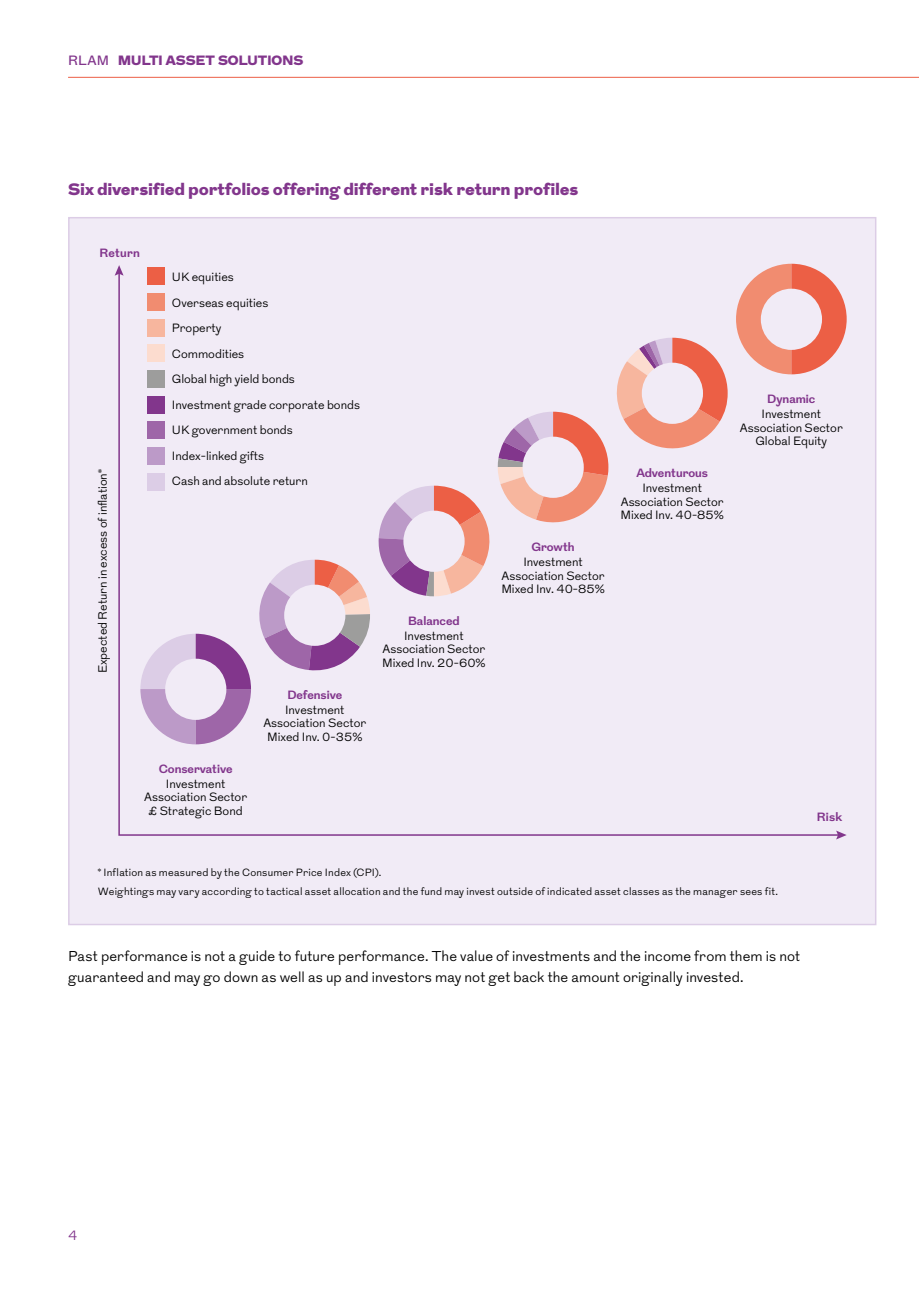
<style>
.page{position:relative;width:919px;height:1289px;background:#fff}
.page>*{position:absolute;margin:0;border:0;box-sizing:border-box;transform-origin:0 0}
.t1{font:900 16.5px "Grot";letter-spacing:.025em;color:#82368c}
.t2{font:300 14.25px/20.2px "Grot";letter-spacing:.01em;color:#000}
.t3{font:900 13.5px "Grot";letter-spacing:.01em;color:#82368c}
.t4{font:300 13.5px "Grot";color:#82368c}
.t5{font:300 12px/13.5px "Grot";color:#000;text-align:center}
.t6{font:700 12px "Grot";color:#82368c}
.t7{font:300 10.5px/19.2px "Grot";letter-spacing:.02em;color:#000}
.s1{font-weight:500}
.s2{font-family:"Adobe Caslon";font-weight:400}
</style>
<div class="page">
<div style="left:68px;top:217px;width:808px;height:708px;background:#f1ebf6;border:2px solid #dccde6"></div>
<svg style="left:764px;top:264px;width:82px;height:81px"></svg>
<svg style="left:118px;top:271px;width:722px;height:565px"></svg>
<svg style="left:836px;top:830px;width:10px;height:9px"></svg>
<svg style="left:115px;top:265px;width:8px;height:11px"></svg>
<div style="left:147px;top:268px;width:17px;height:17px;background:#ec5f45"></div>
<div style="left:147px;top:293px;width:17px;height:17px;background:#f18c70"></div>
<div style="left:147px;top:319px;width:17px;height:17px;background:#f7b69e"></div>
<div style="left:147px;top:345px;width:17px;height:17px;background:#fcdccf"></div>
<div style="left:147px;top:370px;width:17px;height:17px;background:#9d9d9c"></div>
<div style="left:147px;top:396px;width:17px;height:17px;background:#82368c"></div>
<div style="left:147px;top:421px;width:17px;height:18px;background:#9e66a8"></div>
<div style="left:147px;top:447px;width:17px;height:17px;background:#bc9ac8"></div>
<div style="left:147px;top:473px;width:17px;height:17px;background:#dccde6"></div>
<hr style="left:68px;top:77px;width:850px;height:1px;background:#ec5f45">
<p class="t3" style="left:68px;top:50px;width:237px"><span class="s1">RLAM</span> MULTI ASSET SOLUTIONS</p>
<h1 class="t1" style="left:68px;top:178px;width:511px">Six diversified portfolios offering different risk return profiles</h1>
<p class="t6" style="left:100px;top:244px;width:42px">Return</p>
<p class="t5" style="left:96px;top:673px;width:206px;rotate:-90deg">Expected Return in excess of inflation<span class="s2">*</span></p>
<p class="t5" style="left:172px;top:265px;width:190px;line-height:25.5px;text-align:left">UK equities<br>Overseas equities<br>Property<br>Commodities<br>Global high yield bonds<br>Investment grade corporate bonds<br>UK government bonds<br>Index-linked gifts<br>Cash and absolute return</p>
<p class="t6" style="left:287px;top:686px;width:56px">Defensive</p>
<p class="t5" style="left:263px;top:703px;width:104px">Investment<br>Association Sector<br>Mixed Inv. 0-35%</p>
<p class="t6" style="left:159px;top:760px;width:75px">Conservative</p>
<p class="t5" style="left:144px;top:777px;width:104px">Investment<br>Association Sector £ Strategic Bond</p>
<p class="t6" style="left:408px;top:612px;width:53px">Balanced</p>
<p class="t5" style="left:382px;top:629px;width:105px">Investment<br>Association Sector<br>Mixed Inv. 20-60%</p>
<p class="t6" style="left:531px;top:538px;width:44px">Growth</p>
<p class="t5" style="left:501px;top:555px;width:105px">Investment<br>Association Sector<br>Mixed Inv. 40-85%</p>
<p class="t6" style="left:636px;top:464px;width:73px">Adventurous</p>
<p class="t5" style="left:620px;top:481px;width:105px">Investment<br>Association Sector<br>Mixed Inv. 40-85%</p>
<p class="t6" style="left:767px;top:390px;width:50px">Dynamic</p>
<p class="t5" style="left:739px;top:407px;width:104px">Investment<br>Association Sector<br>Global Equity</p>
<p class="t6" style="left:816px;top:808px;width:27px">Risk</p>
<p class="t7" style="left:98px;top:863px;width:681px"><span class="s2">*</span> Inflation as measured by the Consumer Price Index (CPI).<br>Weightings may vary according to tactical asset allocation and the fund may invest outside of indicated asset classes as the manager sees fit.</p>
<p class="t2" style="left:68px;top:946px;width:733px">Past performance is not a guide to future performance. The value of investments and the income from them is not guaranteed and may go down as well as up and investors may not get back the amount originally invested.</p>
<p class="t4" style="left:68px;top:1225px;width:11px">4</p>
</div>
